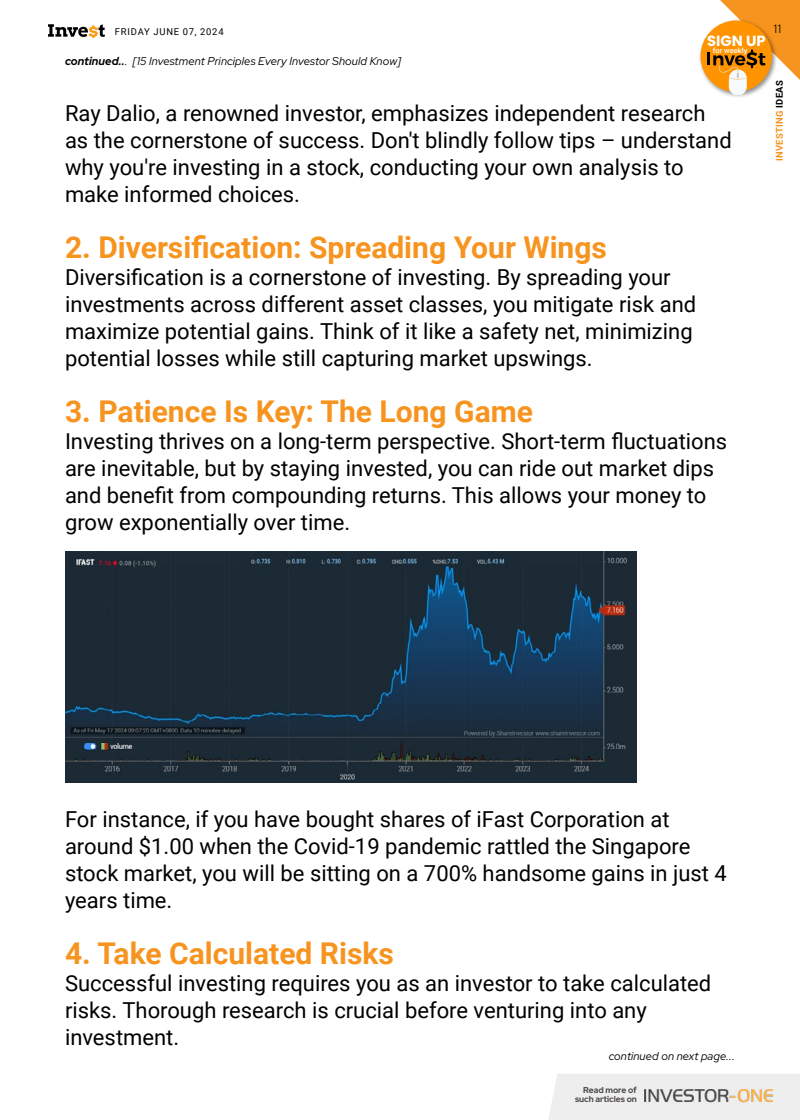
<style>
.page{position:relative;width:800px;height:1120px;background:#fff}
.page>*{position:absolute;margin:0;border:0;box-sizing:border-box;transform-origin:0 0}
.t1{font:700 30px "Roboto";color:#f7941f}
.t2{font:22px/27px "Roboto";color:#000}
.t3{font:700 14.7px "Poppins";color:#fff}
.t4{font:italic 11.3px "Red Hat Display";letter-spacing:.01em;color:#000}
.t5{font:10.3px "Oswald";color:#000}
.t6{font:9.4px "Roboto";letter-spacing:.085em;color:#000}
.t7{font:700 9.4px "Roboto";letter-spacing:.035em;color:#f7941f}
.t8{font:700 8.5px/8.5px "Red Hat Display";color:#4b4745;text-align:right}
.t9{font:500 7.2px "Roboto";color:#fff;scale:1.05 1}
.s1{font-weight:700}
.s2{color:#000}
</style>
<div class="page">
<svg style="left:48px;top:24px;width:57px;height:14px"></svg>
<div style="left:548px;top:1074px;width:252px;height:46px;background:#eee"></div>
<img style="left:644px;top:1090px;width:128px;height:15px">
<div style="left:698px;top:18px;width:80px;height:81px;background:#000;opacity:.45"></div>
<div style="left:700px;top:21px;width:72px;height:71px;background:#ff9400;border-radius:50%"></div>
<svg style="left:707px;top:0;width:93px;height:95px"></svg>
<img style="left:65px;top:551px;width:571px;height:232px">
<p class="t6" style="left:115px;top:25px;width:110px">FRIDAY JUNE 07, 2024</p>
<p class="t5" style="left:774px;top:19px;width:9px">11</p>
<p class="t3" style="left:707px;top:32px;width:60px">SIGN UP</p>
<p class="t9" style="left:713px;top:45px;width:34px">for weekly</p>
<p class="t4" style="left:65px;top:54px;width:338px"><span class="s1">continued..</span>. [15 Investment Principles Every Investor Should Know]</p>
<p class="t2" style="left:65px;top:99px;width:668px">Ray Dalio, a renowned investor, emphasizes independent research as the cornerstone of success. Don't blindly follow tips – understand why you're investing in a stock, conducting your own analysis to make informed choices.</p>
<h1 class="t1" style="left:65px;top:227px;width:543px">2. Diversification: Spreading Your Wings</h1>
<p class="t2" style="left:65px;top:263px;width:633px">Diversification is a cornerstone of investing. By spreading your investments across different asset classes, you mitigate risk and maximize potential gains. Think of it like a safety net, minimizing potential losses while still capturing market upswings.</p>
<h1 class="t1" style="left:65px;top:391px;width:469px">3. Patience Is Key: The Long Game</h1>
<p class="t2" style="left:65px;top:427px;width:664px">Investing thrives on a long-term perspective. Short-term fluctuations are inevitable, but by staying invested, you can ride out market dips and benefit from compounding returns. This allows your money to grow exponentially over time.</p>
<p class="t7" style="left:773px;top:161px;width:83px;rotate:-90deg">INVESTING <span class="s2">IDEAS</span></p>
<p class="t2" style="left:65px;top:805px;width:663px">For instance, if you have bought shares of iFast Corporation at around $1.00 when the Covid-19 pandemic rattled the Singapore stock market, you will be sitting on a 700% handsome gains in just 4 years time.</p>
<h1 class="t1" style="left:65px;top:933px;width:330px">4. Take Calculated Risks</h1>
<p class="t2" style="left:65px;top:969px;width:648px">Successful investing requires you as an investor to take calculated risks. Thorough research is crucial before venturing into any investment.</p>
<p class="t4" style="left:609px;top:1049px;width:128px">continued on next page...</p>
<p class="t8" style="left:575px;top:1086px;width:63px">Read more of such articles on</p>
</div>
